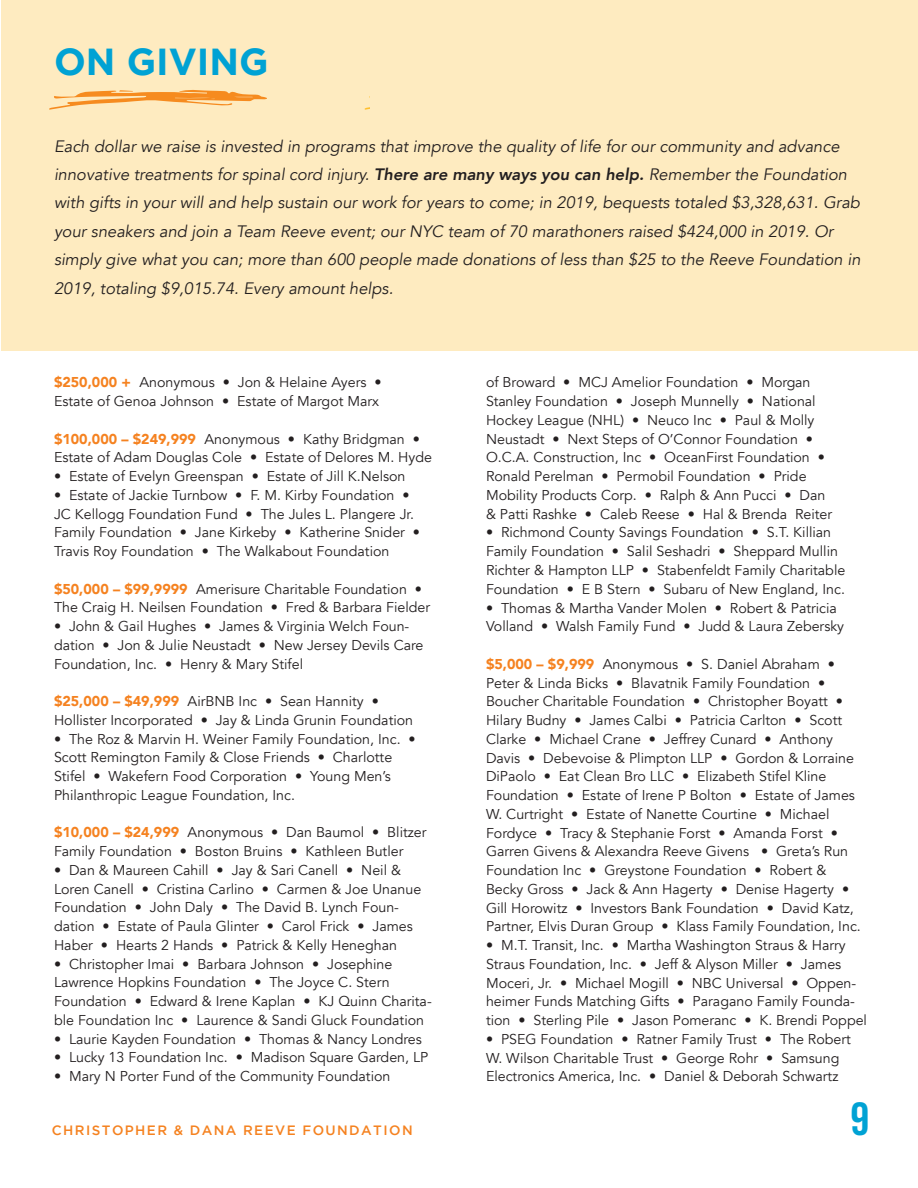
<style>
.page{position:relative;width:918px;height:1188px;background:#fff}
.page>*{position:absolute;margin:0;border:0;box-sizing:border-box;transform-origin:0 0}
.t1{font:45px "Trade Gothic Bold Cond Twenty";color:#00a2d4}
.t2{font:700 37.5px "Gotham";color:#00a2d4}
.t3{font:italic 16.5px/28.5px "Avenir";color:#231f20}
.t4{font:14.25px/18.8px "Avenir";color:#231f20}
.t5{font:500 13.5px "Gotham";letter-spacing:.105em;color:#f58220}
.s1{font-weight:800}
.s2{font-weight:900;color:#f58220}
</style>
<div class="page">
<div style="left:1px;top:0;width:917px;height:351px;background:#feebc0"></div>
<svg style="left:49px;top:89px;width:218px;height:21px"></svg>
<svg style="left:365px;top:96px;width:5px;height:14px"></svg>
<p class="t2" style="left:54px;top:40px;width:216px">ON GIVING</p>
<p class="t3" style="left:54px;top:132px;width:808px">Each dollar we raise is invested in programs that improve the quality of life for our community and advance innovative treatments for spinal cord injury. <span class="s1">There are many ways you can help.</span> Remember the Foundation with gifts in your will and help sustain our work for years to come; in 2019, bequests totaled $3,328,631. Grab your sneakers and join a Team Reeve event; our NYC team of 70 marathoners raised $424,000 in 2019. Or simply give what you can; more than 600 people made donations of less than $25 to the Reeve Foundation in 2019, totaling $9,015.74. Every amount helps.</p>
<p class="t4" style="left:54px;top:373px;width:329px"><span class="s2">$250,000 +</span> Anonymous • Jon &amp; Helaine Ayers •<br>Estate of Genoa Johnson • Estate of Margot Marx</p>
<p class="t4" style="left:54px;top:430px;width:380px"><span class="s2">$100,000 – $249,999</span> Anonymous • Kathy Bridgman •<br>Estate of Adam Douglas Cole • Estate of Delores M. Hyde</p>
<p class="t4" style="left:54px;top:467px;width:353px">• Estate of Evelyn Greenspan • Estate of Jill K.Nelson</p>
<p class="t4" style="left:54px;top:486px;width:368px">• Estate of Jackie Turnbow • F. M. Kirby Foundation • JC Kellogg Foundation Fund • The Jules L. Plangere Jr.<br>Family Foundation • Jane Kirkeby • Katherine Snider • Travis Roy Foundation • The Walkabout Foundation</p>
<p class="t4" style="left:54px;top:580px;width:378px"><span class="s2">$50,000 – $99,9999</span> Amerisure Charitable Foundation •<br>The Craig H. Neilsen Foundation • Fred &amp; Barbara Fielder</p>
<p class="t4" style="left:54px;top:617px;width:371px">• John &amp; Gail Hughes • James &amp; Virginia Welch Foun&shy;dation • Jon &amp; Julie Neustadt • New Jersey Devils Care<br>Foundation, Inc. • Henry &amp; Mary Stifel</p>
<p class="t4" style="left:54px;top:692px;width:361px"><span class="s2">$25,000 – $49,999</span> AirBNB Inc • Sean Hannity •<br>Hollister Incorporated • Jay &amp; Linda Grunin Foundation</p>
<p class="t4" style="left:54px;top:730px;width:363px">• The Roz &amp; Marvin H. Weiner Family Foundation, Inc. • Scott Remington Family &amp; Close Friends • Charlotte Stifel • Wakefern Food Corporation • Young Men’s Philanthropic League Foundation, Inc.</p>
<p class="t4" style="left:54px;top:823px;width:374px"><span class="s2">$10,000 – $24,999</span> Anonymous • Dan Baumol • Blitzer<br>Family Foundation • Boston Bruins • Kathleen Butler</p>
<p class="t4" style="left:54px;top:861px;width:369px">• Dan &amp; Maureen Cahill • Jay &amp; Sari Canell • Neil &amp; Loren Canell • Cristina Carlino • Carmen &amp; Joe Unanue Foundation • John Daly • The David B. Lynch Foun&shy;dation • Estate of Paula Glinter • Carol Frick • James Haber • Hearts 2 Hands • Patrick &amp; Kelly Heneghan</p>
<p class="t4" style="left:54px;top:955px;width:379px">• Christopher Imai • Barbara Johnson • Josephine Lawrence Hopkins Foundation • The Joyce C. Stern Foundation • Edward &amp; Irene Kaplan • KJ Quinn Charita&shy;ble Foundation Inc • Laurence &amp; Sandi Gluck Foundation</p>
<p class="t4" style="left:54px;top:1030px;width:369px">• Laurie Kayden Foundation • Thomas &amp; Nancy Londres</p>
<p class="t4" style="left:54px;top:1048px;width:376px">• Lucky 13 Foundation Inc. • Madison Square Garden, LP</p>
<p class="t4" style="left:54px;top:1067px;width:338px">• Mary N Porter Fund of the Community Foundation</p>
<p class="t5" style="left:52px;top:1122px;width:362px">CHRISTOPHER &amp; DANA REEVE FOUNDATION</p>
<p class="t4" style="left:486px;top:373px;width:348px">of Broward • MCJ Amelior Foundation • Morgan Stanley Foundation • Joseph Munnelly • National Hockey League (NHL) • Neuco Inc • Paul &amp; Molly Neustadt • Next Steps of O’Connor Foundation • O.C.A. Construction, Inc • OceanFirst Foundation • Ronald Perelman • Permobil Foundation • Pride Mobility Products Corp. • Ralph &amp; Ann Pucci • Dan &amp; Patti Rashke • Caleb Reese • Hal &amp; Brenda Reiter</p>
<p class="t4" style="left:486px;top:523px;width:361px">• Richmond County Savings Foundation • S.T. Killian Family Foundation • Salil Seshadri • Sheppard Mullin Richter &amp; Hampton LLP • Stabenfeldt Family Charitable Foundation • E B Stern • Subaru of New England, Inc.</p>
<p class="t4" style="left:486px;top:598px;width:360px">• Thomas &amp; Martha Vander Molen • Robert &amp; Patricia<br>Volland • Walsh Family Fund • Judd &amp; Laura Zebersky</p>
<p class="t4" style="left:486px;top:655px;width:376px"><span class="s2">$5,000 – $9,999</span> Anonymous • S. Daniel Abraham • Peter &amp; Linda Bicks • Blavatnik Family Foundation • Boucher Charitable Foundation • Christopher Boyatt • Hilary Budny • James Calbi • Patricia Carlton • Scott Clarke • Michael Crane • Jeffrey Cunard • Anthony Davis • Debevoise &amp; Plimpton LLP • Gordon &amp; Lorraine DiPaolo • Eat Clean Bro LLC • Elizabeth Stifel Kline Foundation • Estate of Irene P Bolton • Estate of James W. Curtright • Estate of Nanette Courtine • Michael Fordyce • Tracy &amp; Stephanie Forst • Amanda Forst • Garren Givens &amp; Alexandra Reeve Givens • Greta’s Run Foundation Inc • Greystone Foundation • Robert &amp; Becky Gross • Jack &amp; Ann Hagerty • Denise Hagerty • Gill Horowitz • Investors Bank Foundation • David Katz, Partner, Elvis Duran Group • Klass Family Foundation, Inc.</p>
<p class="t4" style="left:486px;top:936px;width:383px">• M.T. Transit, Inc. • Martha Washington Straus &amp; Harry Straus Foundation, Inc. • Jeff &amp; Alyson Miller • James Moceri, Jr. • Michael Mogill • NBC Universal • Oppen&shy;heimer Funds Matching Gifts • Paragano Family Founda&shy;tion • Sterling Pile • Jason Pomeranc • K. Brendi Poppel</p>
<p class="t4" style="left:486px;top:1030px;width:366px">• PSEG Foundation • Ratner Family Trust • The Robert<br>W. Wilson Charitable Trust • George Rohr • Samsung<br>Electronics America, Inc. • Daniel &amp; Deborah Schwartz</p>
<p class="t1" style="left:850px;top:1091px;width:21px">9</p>
</div>
